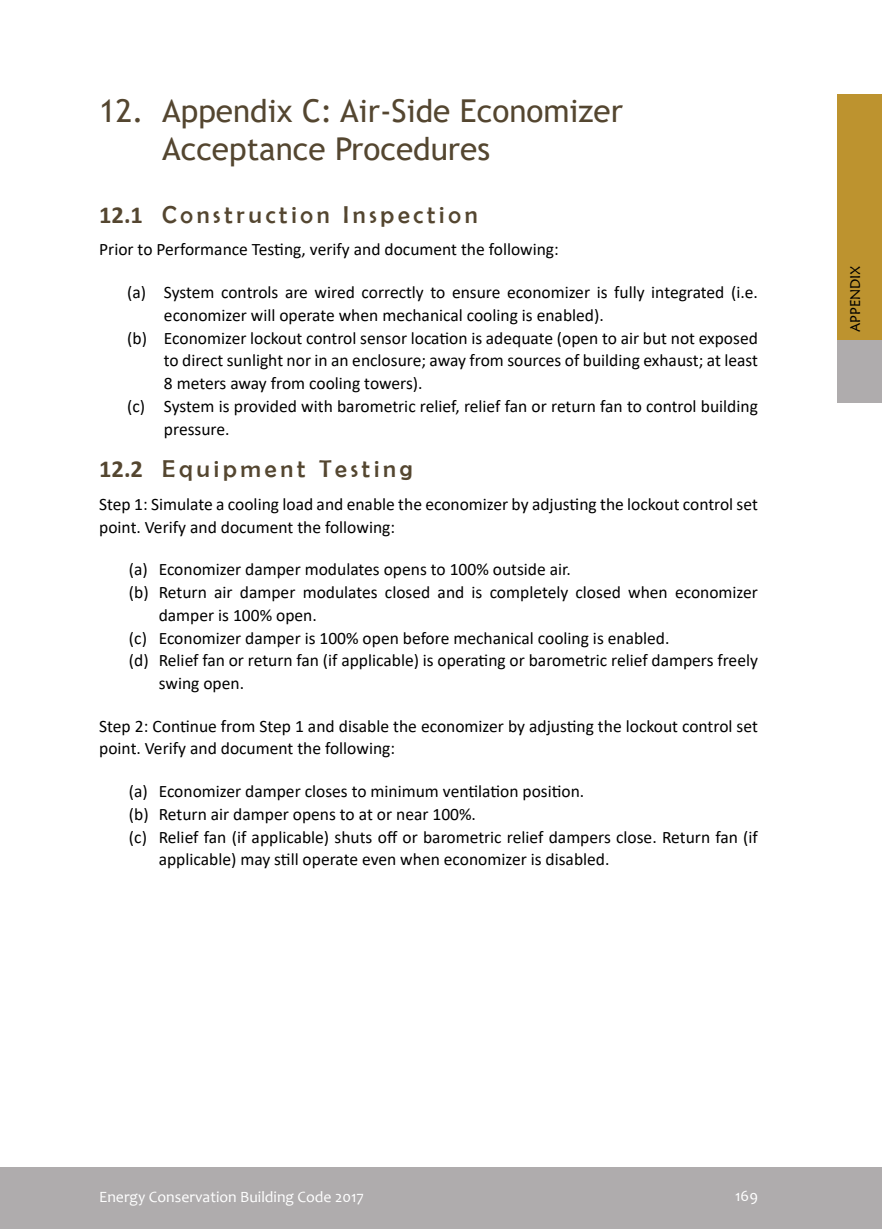
<style>
.page{position:relative;width:882px;height:1229px;background:#fff}
.page>*{position:absolute;margin:0;border:0;box-sizing:border-box;transform-origin:0 0}
.t1{font:31.5px/37.8px "Trebuchet MS";color:#544630}
.t2{font:24.5px "Berlin Sans FB";letter-spacing:.155em;color:#544630}
.t3{font:17.5px/22.8px "Calibri";color:#000}
.t4{font:15.75px "Candara";color:#fff}
.t5{font:14px "Maiandra GD";color:#000}
.s1{font-family:"Calibri";font-weight:700}
</style>
<div class="page">
<div style="left:837px;top:94px;width:45px;height:247px;background:#bd932f"></div>
<div style="left:837px;top:340px;width:45px;height:63px;background:#afacad"></div>
<div style="left:0;top:1166px;width:882px;height:62px;background:#afacad"></div>
<h1 class="t1" style="left:162px;top:92px;width:462px;text-indent:-63px">12. Appendix C: Air-Side Economizer<br>Acceptance Procedures</h1>
<h2 class="t2" style="left:99px;top:201px;width:380px"><span class="s1">12.1</span> Construction Inspection</h2>
<p class="t3" style="left:99px;top:238px;width:461px">Prior to Performance Testing, verify and document the following:</p>
<p class="t3" style="left:127px;top:280px;width:632px">(a) System controls are wired correctly to ensure economizer is fully integrated (i.e.</p>
<p class="t3" style="left:164px;top:303px;width:441px">economizer will operate when mechanical cooling is enabled).</p>
<p class="t3" style="left:127px;top:326px;width:632px">(b) Economizer lockout control sensor location is adequate (open to air but not exposed</p>
<p class="t3" style="left:164px;top:349px;width:596px">to direct sunlight nor in an enclosure; away from sources of building exhaust; at least</p>
<p class="t3" style="left:164px;top:371px;width:260px">8 meters away from cooling towers).</p>
<p class="t3" style="left:127px;top:394px;width:632px">(c) System is provided with barometric relief, relief fan or return fan to control building</p>
<p class="t3" style="left:164px;top:417px;width:67px">pressure.</p>
<h2 class="t2" style="left:99px;top:455px;width:315px"><span class="s1">12.2</span> Equipment Testing</h2>
<p class="t3" style="left:99px;top:492px;width:660px">Step 1: Simulate a cooling load and enable the economizer by adjusting the lockout control set point. Verify and document the following:</p>
<p class="t3" style="left:129px;top:557px;width:444px">(a) Economizer damper modulates opens to 100% outside air.</p>
<p class="t3" style="left:129px;top:580px;width:631px">(b) Return air damper modulates closed and is completely closed when economizer</p>
<p class="t3" style="left:159px;top:603px;width:160px">damper is 100% open.</p>
<p class="t3" style="left:129px;top:626px;width:542px">(c) Economizer damper is 100% open before mechanical cooling is enabled.</p>
<p class="t3" style="left:129px;top:648px;width:631px">(d) Relief fan or return fan (if applicable) is operating or barometric relief dampers freely</p>
<p class="t3" style="left:159px;top:671px;width:87px">swing open.</p>
<p class="t3" style="left:99px;top:714px;width:660px">Step 2: Continue from Step 1 and disable the economizer by adjusting the lockout control set point. Verify and document the following:</p>
<p class="t3" style="left:129px;top:779px;width:457px">(a) Economizer damper closes to minimum ventilation position.</p>
<p class="t3" style="left:129px;top:802px;width:349px">(b) Return air damper opens to at or near 100%.</p>
<p class="t3" style="left:129px;top:825px;width:630px">(c) Relief fan (if applicable) shuts off or barometric relief dampers close. Return fan (if</p>
<p class="t3" style="left:159px;top:847px;width:452px">applicable) may still operate even when economizer is disabled.</p>
<p class="t5" style="left:847px;top:332px;width:68px;rotate:-90deg">APPENDIX</p>
<p class="t4" style="left:99px;top:1186px;width:266px">Energy Conservation Building Code 2017</p>
<p class="t4" style="left:735px;top:1186px;width:24px">169</p>
</div>
